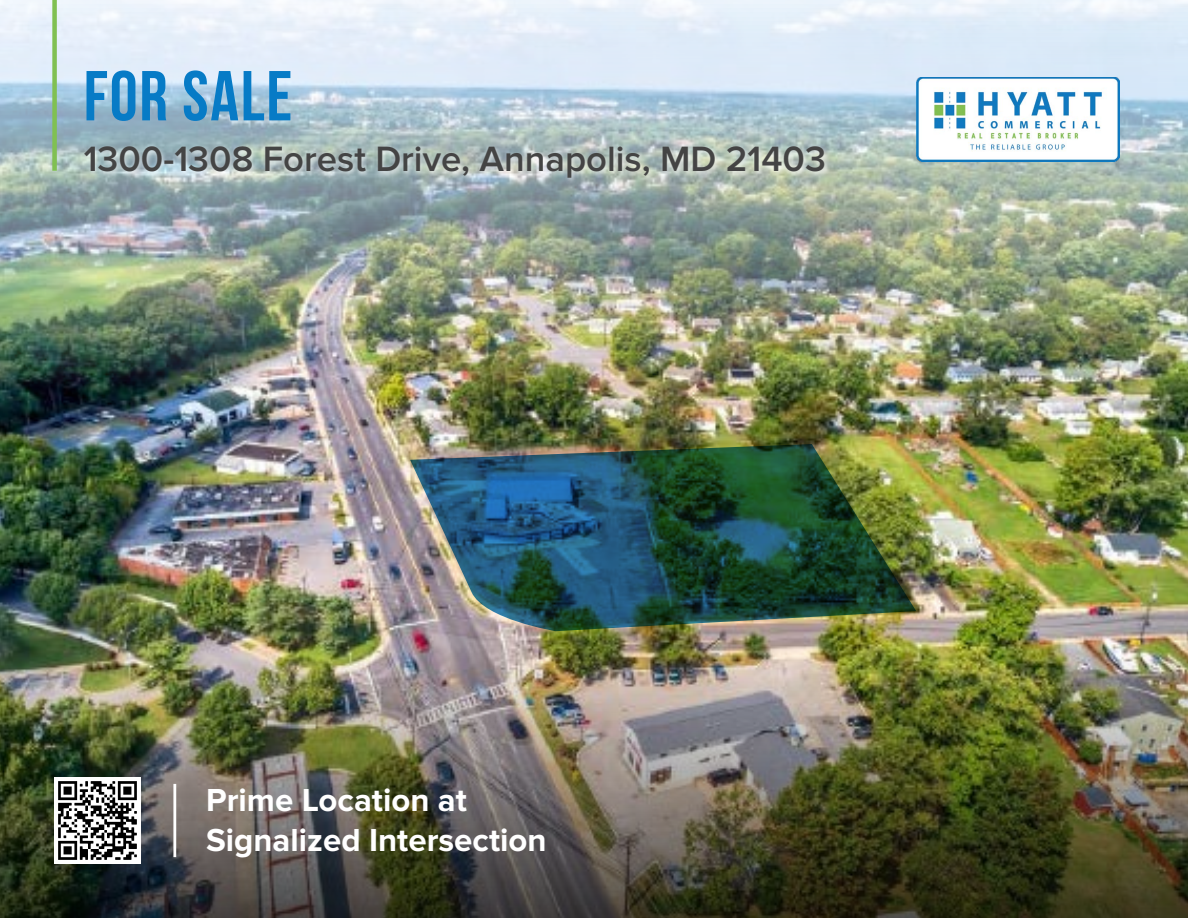
<style>
.page{position:relative;width:1188px;height:918px;background:#fff}
.page>*{position:absolute;margin:0;border:0;box-sizing:border-box;transform-origin:0 0}
.t1{font:700 70.5px "Bebas Neue";letter-spacing:.025em;color:#077bc6}
.t2{font:600 36.45px "Proxima Nova";color:#444}
.t3{font:700 33px/39.6px "Proxima Nova";color:#fff}
</style>
<div class="page">
<img style="left:0;top:407px;width:1188px;height:228px">
<img style="left:0;top:635px;width:1188px;height:283px">
<img style="left:0;top:0;width:1188px;height:407px">
<div style="left:82px;top:144px;width:749px;height:41px;background:#fff;opacity:.75"></div>
<div style="left:52px;top:0;width:5px;height:171px;background:#80c052"></div>
<img style="left:916px;top:77px;width:203px;height:85px">
<img style="left:54px;top:777px;width:87px;height:87px">
<hr style="left:173px;top:784px;width:3px;height:73px;background:#fff">
<img style="left:410px;top:444px;width:506px;height:187px">
<h1 class="t1" style="left:84px;top:57px;width:210px">FOR SALE</h1>
<p class="t2" style="left:84px;top:138px;width:744px">1300-1308 Forest Drive, Annapolis, MD 21403</p>
<p class="t3" style="left:206px;top:781px;width:342px">Prime Location at<br>Signalized Intersection</p>
</div>
